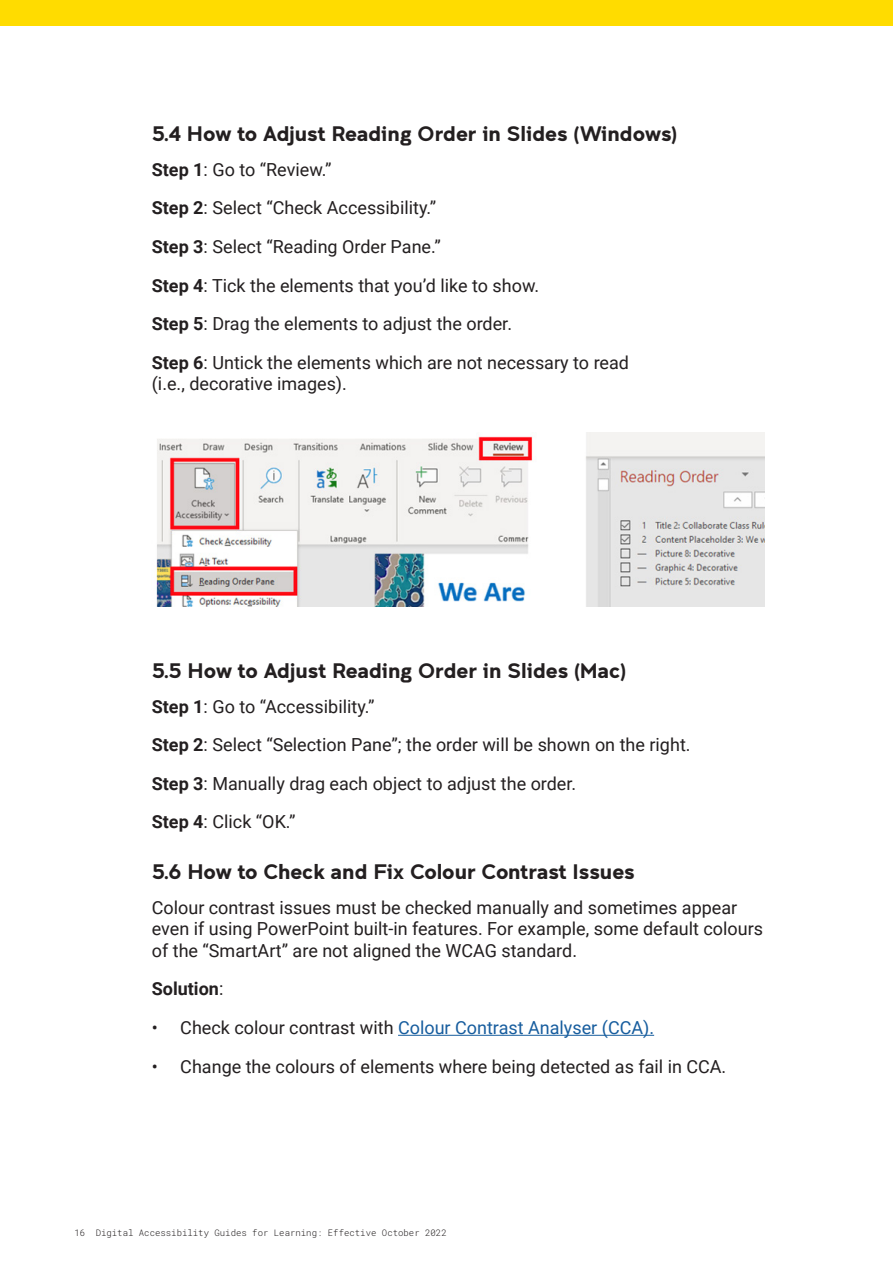
<style>
.page{position:relative;width:893px;height:1263px;background:#fff}
.page>*{position:absolute;margin:0;border:0;box-sizing:border-box;transform-origin:0 0}
.t1{font:700 21px "Clancy";color:#231f20}
.Body{font:18px/21.6px "Roboto";color:#231f20}
.Body-2{font:18px "Roboto";color:#175d9e}
.Body-3{font:700 18px "Roboto";color:#231f20}
.t2{font:300 9px "Roboto Mono";color:#231f20}
.s1{font-weight:700}
.s2{font-weight:400}
.s3{color:#231f20}
</style>
<div class="page">
<div style="left:0;top:0;width:893px;height:26px;background:#ffdc00"></div>
<img style="left:156px;top:433px;width:608px;height:173px">
<hr style="left:398px;top:1035px;width:256px;height:1px;background:#175d9e">
<h2 class="t1" style="left:152px;top:122px;width:527px">5.4 How to Adjust Reading Order in Slides (Windows)</h2>
<p class="Body" style="left:152px;top:158px;width:181px"><span class="s1">Step 1</span>: Go to “Review.”</p>
<p class="Body" style="left:152px;top:196px;width:286px"><span class="s1">Step 2</span>: Select “Check Accessibility.”</p>
<p class="Body" style="left:152px;top:235px;width:291px"><span class="s1">Step 3</span>: Select “Reading Order Pane.”</p>
<p class="Body" style="left:152px;top:274px;width:389px"><span class="s1">Step 4</span>: Tick the elements that you’d like to show.</p>
<p class="Body" style="left:152px;top:312px;width:362px"><span class="s1">Step 5</span>: Drag the elements to adjust the order.</p>
<p class="Body" style="left:152px;top:351px;width:479px"><span class="s1">Step 6</span>: Untick the elements which are not necessary to read (i.e., decorative images).</p>
<h2 class="t1" style="left:152px;top:658px;width:476px">5.5 How to Adjust Reading Order in Slides (Mac)</h2>
<p class="Body" style="left:152px;top:695px;width:224px"><span class="s1">Step 1</span>: Go to “Accessibility.”</p>
<p class="Body" style="left:152px;top:733px;width:540px"><span class="s1">Step 2</span>: Select “Selection Pane”; the order will be shown on the right.</p>
<p class="Body" style="left:152px;top:772px;width:426px"><span class="s1">Step 3</span>: Manually drag each object to adjust the order.</p>
<p class="Body" style="left:152px;top:810px;width:145px"><span class="s1">Step 4</span>: Click “OK.”</p>
<h2 class="t1" style="left:152px;top:859px;width:484px">5.6 How to Check and Fix Colour Contrast Issues</h2>
<p class="Body" style="left:152px;top:896px;width:613px">Colour contrast issues must be checked manually and sometimes appear even if using PowerPoint built-in features. For example, some default colours of the “SmartArt” are not aligned the WCAG standard.</p>
<p class="Body-3" style="left:152px;top:976px;width:73px">Solution<span class="s2">:</span></p>
<p class="Body-2" style="left:152px;top:1015px;width:504px"><span class="s3">• Check colour contrast with</span> Colour Contrast Analyser (CCA).</p>
<p class="Body" style="left:152px;top:1055px;width:576px">• Change the colours of elements where being detected as fail in CCA.</p>
<p class="t2" style="left:74px;top:1227px;width:374px">16 Digital Accessibility Guides for Learning: Effective October 2022</p>
</div>
